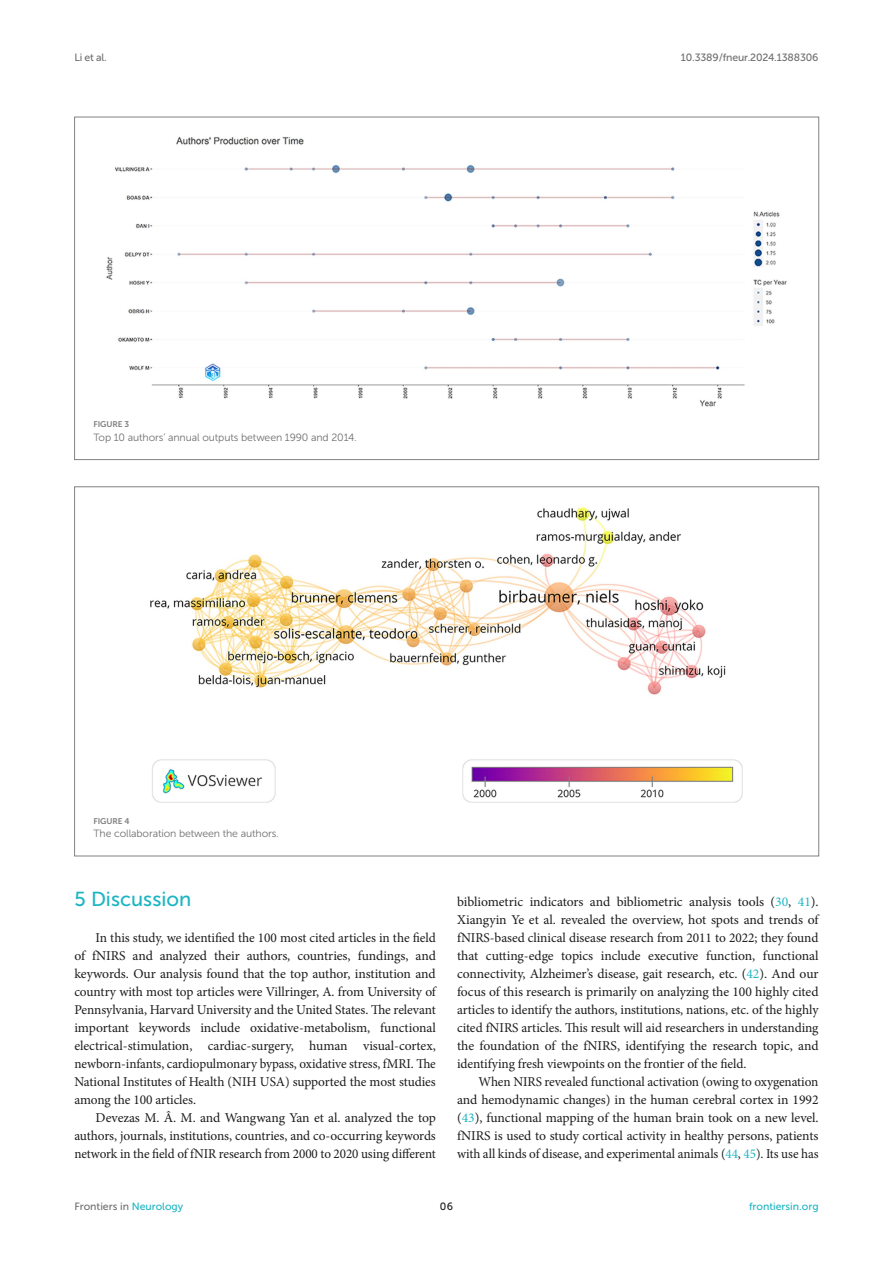
<style>
.page{position:relative;width:893px;height:1263px;background:#fff}
.page>*{position:absolute;margin:0;border:0;box-sizing:border-box;transform-origin:0 0}
.HEAD_1{font:20.25px "Museo Sans 500";color:#1db5c3}
.TEXT{font:13.5px/18px "Minion Pro";letter-spacing:-.005em;color:#1b1c1b;text-align:justify}
.TEXT_FLUSH{font:13.5px/18px "Minion Pro";letter-spacing:-.005em;color:#1b1c1b;text-align:justify}
.FIG_LEG{font:10.5px "Museo Sans 300";letter-spacing:-.01em;color:#706f70}
.t1{font:10.5px "Museo Sans 500";letter-spacing:-.015em;color:#706f70}
.t2{font:10.5px "Museo Sans 500";color:#1db5c3}
.t3{font:10.5px "Museo Sans 500";color:#1b1c1b}
.FIG_HD{font:8.25px "Museo Sans 700";letter-spacing:-.01em;color:#7e7f7f}
.s1{color:#1db5c3}
</style>
<div class="page">
<img style="left:106px;top:137px;width:681px;height:270px">
<img style="left:150px;top:507px;width:593px;height:296px">
<p class="t1" style="left:74px;top:51px;width:34px">Li et al.</p>
<p class="t1" style="left:681px;top:51px;width:139px">10.3389/fneur.2024.1388306</p>
<p class="FIG_HD" style="left:94px;top:420px;width:37px">FIGURE 3</p>
<p class="FIG_LEG" style="left:94px;top:431px;width:265px">Top 10 authors’ annual outputs between 1990 and 2014.</p>
<p class="FIG_HD" style="left:94px;top:816px;width:37px">FIGURE 4</p>
<p class="FIG_LEG" style="left:94px;top:828px;width:187px">The collaboration between the authors.</p>
<p class="HEAD_1" style="left:74px;top:888px;width:118px">5 Discussion</p>
<p class="TEXT_FLUSH" style="left:74px;top:929px;width:363px;text-indent:21px">In this study, we identified the 100 most cited articles in the field of fNIRS and analyzed their authors, countries, fundings, and keywords. Our analysis found that the top author, institution and country with most top articles were Villringer, A. from University of Pennsylvania, Harvard University and the United States. The relevant important keywords include oxidative-metabolism, functional electrical-stimulation, cardiac-surgery, human visual-cortex, newborn-infants, cardiopulmonary bypass, oxidative stress, fMRI. The National Institutes of Health (NIH USA) supported the most studies among the 100 articles.</p>
<p class="TEXT" style="left:74px;top:1109px;width:363px;text-indent:21px">Devezas M. Â. M. and Wangwang Yan et al. analyzed the top authors, journals, institutions, countries, and co-occurring keywords network in the field of fNIR research from 2000 to 2020 using different</p>
<p class="TEXT" style="left:457px;top:893px;width:363px">bibliometric indicators and bibliometric analysis tools (<span class="s1">30</span>, <span class="s1">41</span>).<br>Xiangyin Ye et al. revealed the overview, hot spots and trends of fNIRS-based clinical disease research from 2011 to 2022; they found that cutting-edge topics include executive function, functional connectivity, Alzheimer’s disease, gait research, etc. (<span class="s1">42</span>). And our focus of this research is primarily on analyzing the 100 highly cited articles to identify the authors, institutions, nations, etc. of the highly cited fNIRS articles. This result will aid researchers in understanding the foundation of the fNIRS, identifying the research topic, and identifying fresh viewpoints on the frontier of the field.</p>
<p class="TEXT" style="left:457px;top:1073px;width:363px;text-indent:21px">When NIRS revealed functional activation (owing to oxygenation and hemodynamic changes) in the human cerebral cortex in 1992 (<span class="s1">43</span>), functional mapping of the human brain took on a new level. fNIRS is used to study cortical activity in healthy persons, patients with all kinds of disease, and experimental animals (<span class="s1">44</span>, <span class="s1">45</span>). Its use has</p>
<p class="t1" style="left:74px;top:1200px;width:110px">Frontiers in <span class="s1">Neurology</span></p>
<p class="t3" style="left:440px;top:1200px;width:15px">06</p>
<p class="t2" style="left:749px;top:1200px;width:71px">frontiersin.org</p>
</div>
